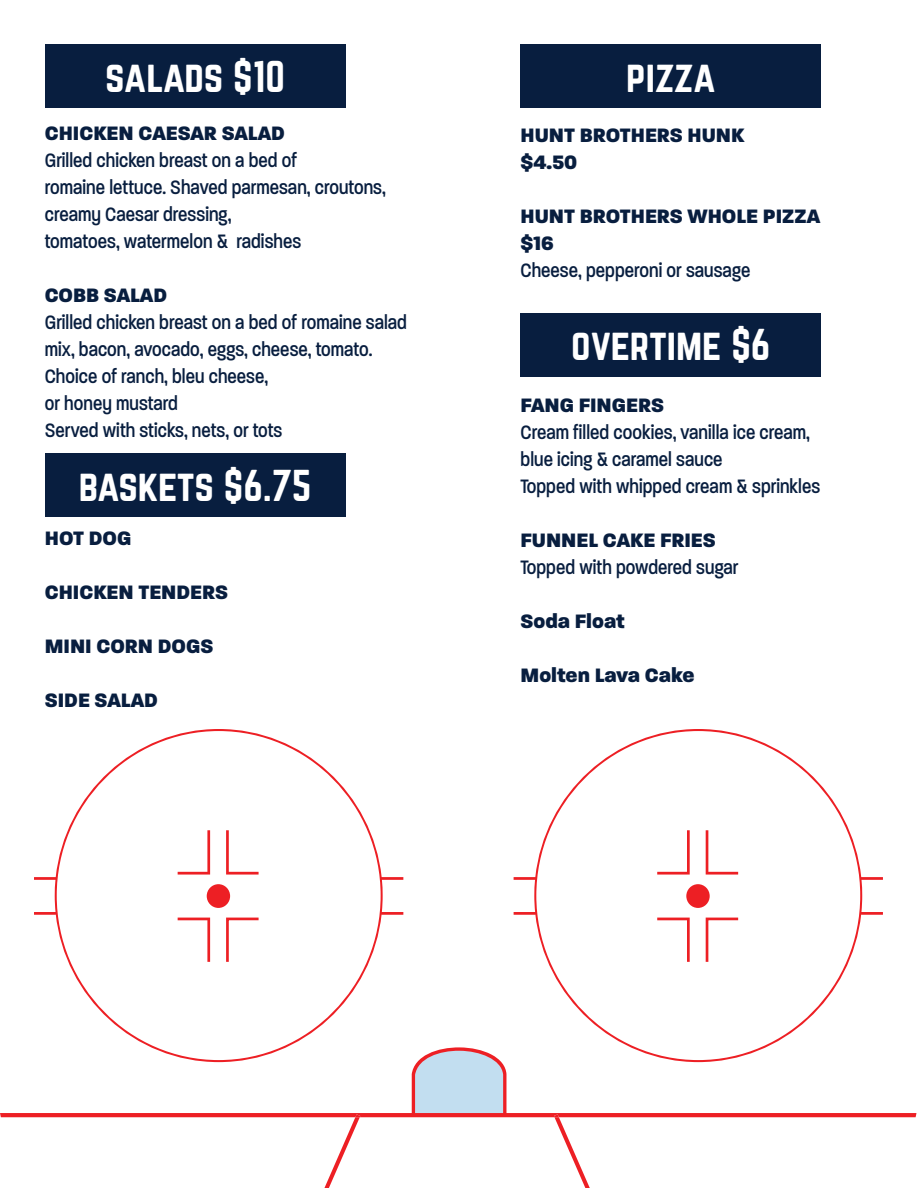
<style>
.page{position:relative;width:918px;height:1188px;background:#fff}
.page>*{position:absolute;margin:0;border:0;box-sizing:border-box;transform-origin:0 0}
.t1{font:39px "Norwester";letter-spacing:-.01em;color:#fff}
.t2{font:500 21px/27px "Paralucent Condensed";color:#081e3f}
.t3{font:800 21px "Paralucent";color:#081e3f}
</style>
<div class="page">
<svg style="left:34px;top:729px;width:369px;height:318px"></svg>
<svg style="left:178px;top:830px;width:32px;height:45px"></svg>
<svg style="left:226px;top:830px;width:33px;height:45px"></svg>
<svg style="left:178px;top:918px;width:32px;height:44px"></svg>
<svg style="left:514px;top:729px;width:369px;height:318px"></svg>
<svg style="left:657px;top:830px;width:33px;height:45px"></svg>
<svg style="left:706px;top:830px;width:32px;height:45px"></svg>
<svg style="left:657px;top:918px;width:33px;height:44px"></svg>
<svg style="left:0;top:1047px;width:916px;height:141px"></svg>
<div style="left:45px;top:45px;width:300px;height:63px;background:#081e3f"></div>
<div style="left:45px;top:454px;width:300px;height:63px;background:#081e3f"></div>
<div style="left:521px;top:45px;width:300px;height:63px;background:#081e3f"></div>
<div style="left:521px;top:313px;width:300px;height:63px;background:#081e3f"></div>
<p class="t1" style="left:105px;top:58px;width:181px">SALADS $10</p>
<p class="t3" style="left:45px;top:120px;width:242px">CHICKEN CAESAR SALAD</p>
<p class="t2" style="left:45px;top:147px;width:254px">Grilled chicken breast on a bed of</p>
<p class="t2" style="left:45px;top:174px;width:342px">romaine lettuce. Shaved parmesan, croutons,</p>
<p class="t2" style="left:45px;top:201px;width:188px">creamy Caesar dressing,</p>
<p class="t2" style="left:45px;top:228px;width:258px">tomatoes, watermelon &amp; radishes</p>
<p class="t3" style="left:45px;top:282px;width:124px">COBB SALAD</p>
<p class="t2" style="left:45px;top:309px;width:364px">Grilled chicken breast on a bed of romaine salad mix, bacon, avocado, eggs, cheese, tomato.</p>
<p class="t2" style="left:45px;top:363px;width:225px">Choice of ranch, bleu cheese,</p>
<p class="t2" style="left:45px;top:390px;width:135px">or honey mustard</p>
<p class="t2" style="left:45px;top:417px;width:239px">Served with sticks, nets, or tots</p>
<p class="t1" style="left:79px;top:467px;width:234px">BASKETS $6.75</p>
<p class="t3" style="left:45px;top:525px;width:88px">HOT DOG</p>
<p class="t3" style="left:45px;top:579px;width:185px">CHICKEN TENDERS</p>
<p class="t3" style="left:45px;top:633px;width:170px">MINI CORN DOGS</p>
<p class="t3" style="left:45px;top:687px;width:115px">SIDE SALAD</p>
<p class="t1" style="left:626px;top:58px;width:91px">PIZZA</p>
<p class="t3" style="left:521px;top:123px;width:225px">HUNT BROTHERS HUNK</p>
<p class="t3" style="left:521px;top:150px;width:58px">$4.50</p>
<p class="t3" style="left:521px;top:204px;width:301px">HUNT BROTHERS WHOLE PIZZA</p>
<p class="t3" style="left:521px;top:231px;width:35px">$16</p>
<p class="t2" style="left:521px;top:257px;width:231px">Cheese, pepperoni or sausage</p>
<p class="t1" style="left:571px;top:326px;width:201px">OVERTIME $6</p>
<p class="t3" style="left:521px;top:393px;width:145px">FANG FINGERS</p>
<p class="t2" style="left:521px;top:419px;width:291px">Cream filled cookies, vanilla ice cream,</p>
<p class="t2" style="left:521px;top:446px;width:204px">blue icing &amp; caramel sauce</p>
<p class="t2" style="left:521px;top:473px;width:301px">Topped with whipped cream &amp; sprinkles</p>
<p class="t3" style="left:521px;top:528px;width:197px">FUNNEL CAKE FRIES</p>
<p class="t2" style="left:521px;top:554px;width:219px">Topped with powdered sugar</p>
<p class="t3" style="left:521px;top:609px;width:106px">Soda Float</p>
<p class="t3" style="left:521px;top:663px;width:175px">Molten Lava Cake</p>
</div>
